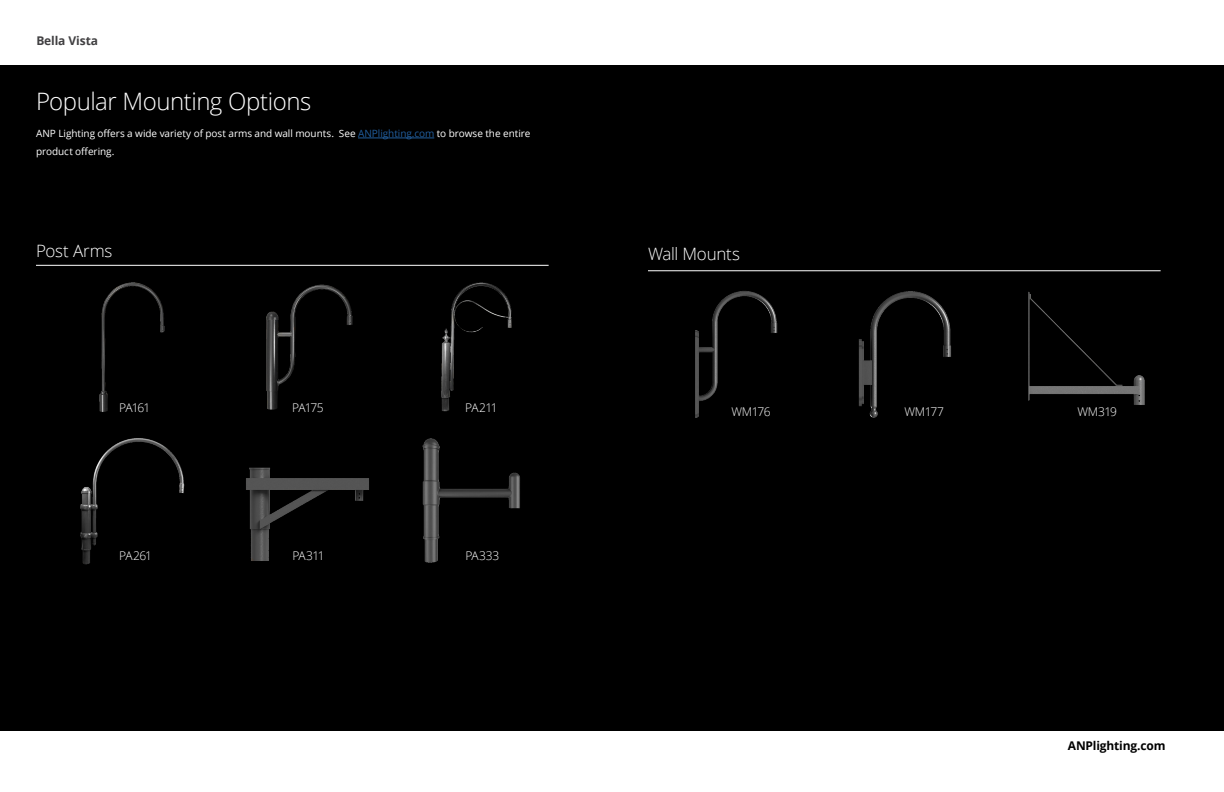
<style>
.page{position:relative;width:1224px;height:792px;background:#fff}
.page>*{position:absolute;margin:0;border:0;box-sizing:border-box;transform-origin:0 0}
.t1{font:300 24px "Open Sans";letter-spacing:-.02em;color:#fff}
.t2{font:300 17px "Open Sans";letter-spacing:-.015em;color:#fff}
.t3{font:300 12px "Open Sans";letter-spacing:-.05em;color:#fff}
.t4{font:700 12px "Open Sans";letter-spacing:-.015em;color:#000}
.t5{font:700 12px "Open Sans";letter-spacing:-.01em;color:#414042}
.t6{font:10px/18px "Open Sans";letter-spacing:-.005em;color:#fff}
.s1{color:#215e9e}
</style>
<div class="page">
<div style="left:0;top:65px;width:1224px;height:666px;background:#000"></div>
<img style="left:99px;top:282px;width:66px;height:130px">
<img style="left:266px;top:284px;width:87px;height:126px">
<img style="left:441px;top:282px;width:71px;height:130px">
<img style="left:80px;top:438px;width:105px;height:127px">
<img style="left:246px;top:467px;width:123px;height:94px">
<img style="left:422px;top:438px;width:98px;height:125px">
<img style="left:695px;top:291px;width:83px;height:127px">
<img style="left:858px;top:291px;width:93px;height:127px">
<img style="left:1028px;top:291px;width:117px;height:114px">
<hr style="left:36px;top:265px;width:513px;height:1px;background:#fff">
<hr style="left:648px;top:270px;width:513px;height:1px;background:#fff">
<hr style="left:358px;top:138px;width:76px;height:1px;background:#215e9e">
<p class="t5" style="left:36px;top:32px;width:63px">Bella Vista</p>
<h1 class="t1" style="left:36px;top:85px;width:277px">Popular Mounting Options</h1>
<p class="t6" style="left:36px;top:124px;width:496px">ANP Lighting offers a wide variety of post arms and wall mounts. See <span class="s1">ANPlighting.com</span> to browse the entire product offering.</p>
<h2 class="t2" style="left:36px;top:239px;width:78px">Post Arms</h2>
<h2 class="t2" style="left:648px;top:242px;width:93px">Wall Mounts</h2>
<p class="t3" style="left:119px;top:399px;width:32px">PA161</p>
<p class="t3" style="left:292px;top:399px;width:33px">PA175</p>
<p class="t3" style="left:465px;top:399px;width:34px">PA211</p>
<p class="t3" style="left:119px;top:548px;width:34px">PA261</p>
<p class="t3" style="left:292px;top:548px;width:34px">PA311</p>
<p class="t3" style="left:465px;top:548px;width:35px">PA333</p>
<p class="t3" style="left:731px;top:404px;width:41px">WM176</p>
<p class="t3" style="left:904px;top:404px;width:41px">WM177</p>
<p class="t3" style="left:1077px;top:404px;width:41px">WM319</p>
<p class="t4" style="left:1068px;top:738px;width:99px">ANPlighting.com</p>
</div>
